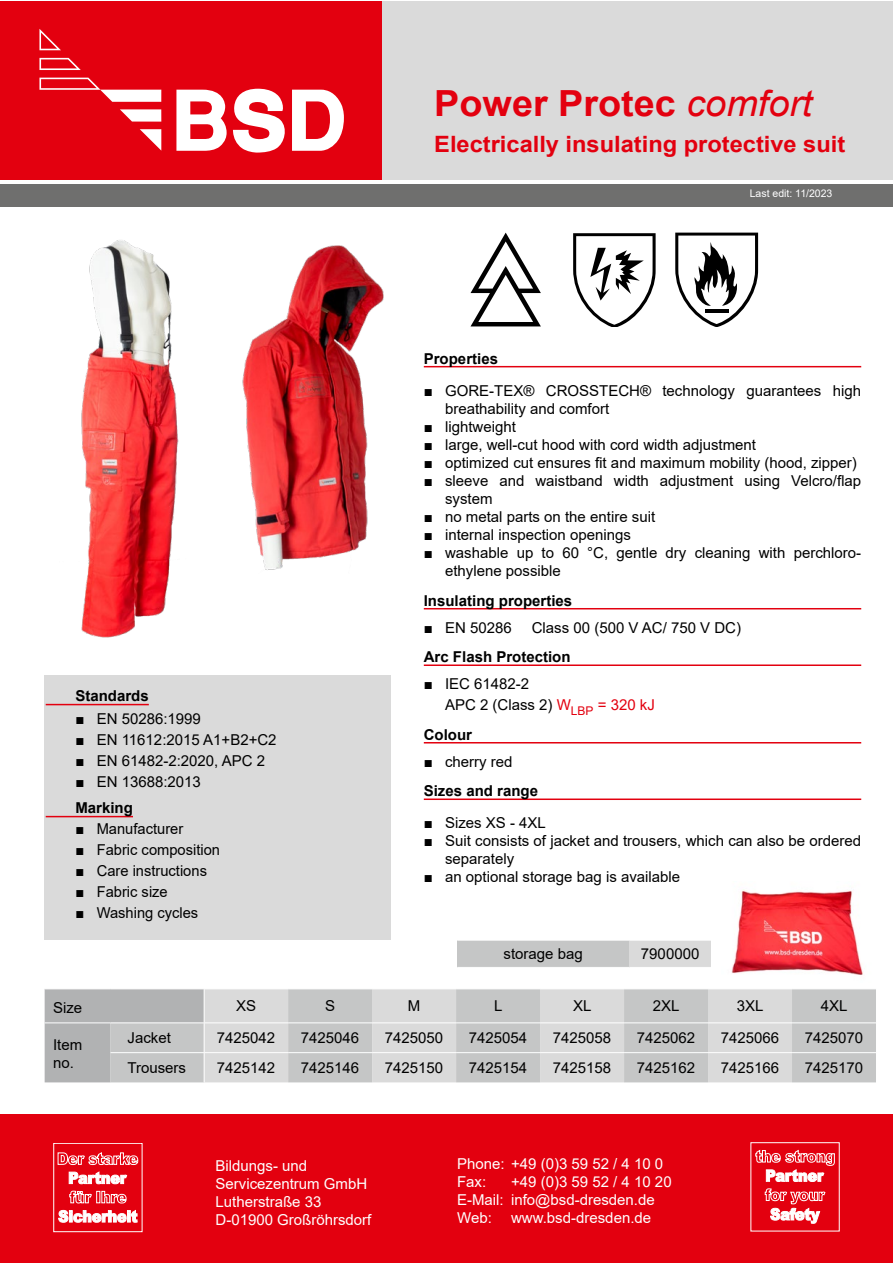
<style>
.page{position:relative;width:893px;height:1263px;background:#fff}
.page>*{position:absolute;margin:0;border:0;box-sizing:border-box;transform-origin:0 0}
.t1{font:700 36px "Arial";color:#e3000f;scale:1.05 1}
.t2{font:700 22.5px "Arial";color:#e3000f;scale:1.05 1}
.t3{font:15px/18px "Arial";color:#000}
.t4{font:15px/18px "Arial";color:#fff}
.t5{font:700 15px "Arial";color:#000}
.t6{font:10.5px "Arial";color:#fff}
.s1{font-weight:400;font-style:italic}
.s2{color:#e3000f}
</style>
<div class="page">
<div style="left:0;top:1px;width:383px;height:179px;background:#e3000f"></div>
<div style="left:383px;top:1px;width:510px;height:179px;background:#dadada"></div>
<svg style="left:176px;top:90px;width:51px;height:61px"></svg>
<svg style="left:233px;top:89px;width:111px;height:64px"></svg>
<svg style="left:120px;top:109px;width:41px;height:13px"></svg>
<svg style="left:140px;top:129px;width:21px;height:22px"></svg>
<svg style="left:39px;top:29px;width:122px;height:73px"></svg>
<div style="left:0;top:184px;width:893px;height:22px;background:#6f6f6e"></div>
<div style="left:0;top:1114px;width:893px;height:149px;background:#e3000f"></div>
<svg style="left:765px;top:1188px;width:60px;height:35px"></svg>
<svg style="left:755px;top:1150px;width:80px;height:32px"></svg>
<div style="left:53px;top:1143px;width:89px;height:89px;border:1px solid #fff"></div>
<svg style="left:59px;top:1210px;width:78px;height:12px"></svg>
<svg style="left:69px;top:1191px;width:57px;height:12px"></svg>
<svg style="left:69px;top:1172px;width:58px;height:12px"></svg>
<svg style="left:58px;top:1152px;width:80px;height:13px"></svg>
<div style="left:45px;top:676px;width:346px;height:264px;background:#dadada"></div>
<hr style="left:46px;top:704px;width:103px;height:1px;background:#e3000f">
<hr style="left:46px;top:816px;width:87px;height:1px;background:#e3000f">
<hr style="left:424px;top:366px;width:437px;height:1px;background:#e3000f">
<hr style="left:424px;top:608px;width:437px;height:1px;background:#e3000f">
<hr style="left:424px;top:664px;width:437px;height:2px;background:#e3000f">
<hr style="left:424px;top:742px;width:437px;height:1px;background:#e3000f">
<hr style="left:424px;top:798px;width:437px;height:2px;background:#e3000f">
<img style="left:81px;top:240px;width:98px;height:398px">
<svg style="left:45px;top:989px;width:831px;height:93px;background:#cccccd"></svg>
<hr style="left:204px;top:989px;width:1px;height:33px;background:#fff">
<hr style="left:45px;top:1022px;width:66px;height:1px;background:#fff">
<hr style="left:111px;top:1022px;width:93px;height:1px;background:#fff">
<hr style="left:204px;top:1022px;width:84px;height:1px;background:#fff">
<svg style="left:470px;top:233px;width:71px;height:93px"></svg>
<img style="left:242px;top:245px;width:142px;height:325px">
<svg style="left:675px;top:233px;width:83px;height:93px"></svg>
<hr style="left:705px;top:310px;width:24px;height:3px;background:#000">
<svg style="left:573px;top:233px;width:83px;height:93px"></svg>
<img style="left:731px;top:890px;width:132px;height:85px">
<div style="left:457px;top:940px;width:172px;height:27px;background:#c5c6c6"></div>
<div style="left:629px;top:940px;width:82px;height:27px;background:#dadada"></div>
<hr style="left:457px;top:940px;width:172px;height:1px;background:#fff">
<hr style="left:629px;top:940px;width:82px;height:1px;background:#fff">
<p class="t5" style="left:75px;top:686px;width:75px">Standards</p>
<p class="t3" style="left:75px;top:709px;width:127px">■ EN 50286:1999</p>
<p class="t3" style="left:75px;top:730px;width:203px">■ EN 11612:2015 A1+B2+C2</p>
<p class="t3" style="left:75px;top:751px;width:191px">■ EN 61482-2:2020, APC 2</p>
<p class="t3" style="left:75px;top:772px;width:127px">■ EN 13688:2013</p>
<p class="t5" style="left:75px;top:798px;width:59px">Marking</p>
<p class="t3" style="left:75px;top:820px;width:109px">■ Manufacturer</p>
<p class="t3" style="left:75px;top:841px;width:146px">■ Fabric composition</p>
<p class="t3" style="left:75px;top:862px;width:133px">■ Care instructions</p>
<p class="t3" style="left:75px;top:883px;width:94px">■ Fabric size</p>
<p class="t3" style="left:75px;top:904px;width:124px">■ Washing cycles</p>
<h1 class="t1" style="left:434px;top:77px;width:362px">Power Protec <span class="s1">comfort</span></h1>
<h2 class="t2" style="left:434px;top:128px;width:393px">Electrically insulating protective suit</h2>
<p class="t6" style="left:750px;top:187px;width:84px">Last edit: 11/2023</p>
<p class="t5" style="left:424px;top:348px;width:76px">Properties</p>
<p class="t3" style="left:445px;top:382px;width:418px;text-indent:-21px">■ GORE-TEX® CROSSTECH® technology guarantees high breathability and comfort</p>
<p class="t3" style="left:424px;top:418px;width:94px">■ lightweight</p>
<p class="t3" style="left:424px;top:436px;width:334px">■ large, well-cut hood with cord width adjustment</p>
<p class="t3" style="left:424px;top:454px;width:435px">■ optimized cut ensures fit and maximum mobility (hood, zipper)</p>
<p class="t3" style="left:445px;top:472px;width:418px;text-indent:-21px">■ sleeve and waistband width adjustment using Velcro/flap system</p>
<p class="t3" style="left:424px;top:508px;width:233px">■ no metal parts on the entire suit</p>
<p class="t3" style="left:424px;top:526px;width:209px">■ internal inspection openings</p>
<p class="t3" style="left:445px;top:544px;width:418px;text-indent:-21px">■ washable up to 60 °C, gentle dry cleaning with perchloro&shy;ethylene possible</p>
<p class="t5" style="left:424px;top:590px;width:150px">Insulating properties</p>
<p class="t3" style="left:424px;top:618px;width:89px">■ EN 50286</p>
<p class="t3" style="left:532px;top:618px;width:211px">Class 00 (500 V AC/ 750 V DC)</p>
<p class="t5" style="left:424px;top:646px;width:148px">Arc Flash Protection</p>
<p class="t3" style="left:445px;top:673px;width:211px;line-height:21px;text-indent:-21px">■ IEC 61482-2<br>APC 2 (Class 2) <span class="s2">W</span><sub>LBP</sub> <span class="s2">= 320 kJ</span></p>
<p class="t5" style="left:424px;top:724px;width:50px">Colour</p>
<p class="t3" style="left:424px;top:752px;width:90px">■ cherry red</p>
<p class="t5" style="left:424px;top:780px;width:116px">Sizes and range</p>
<p class="t3" style="left:424px;top:814px;width:124px">■ Sizes XS - 4XL</p>
<p class="t3" style="left:445px;top:832px;width:418px;text-indent:-21px">■ Suit consists of jacket and trousers, which can also be ordered separately</p>
<p class="t3" style="left:424px;top:868px;width:258px">■ an optional storage bag is available</p>
<p class="t3" style="left:504px;top:945px;width:81px">storage bag</p>
<p class="t3" style="left:641px;top:945px;width:60px">7900000</p>
<p class="t3" style="left:53px;top:998px;width:31px">Size</p>
<p class="t3" style="left:236px;top:997px;width:22px">XS</p>
<p class="t3" style="left:325px;top:997px;width:12px">S</p>
<p class="t3" style="left:408px;top:997px;width:14px">M</p>
<p class="t3" style="left:494px;top:997px;width:10px">L</p>
<p class="t3" style="left:573px;top:997px;width:20px">XL</p>
<p class="t3" style="left:653px;top:997px;width:28px">2XL</p>
<p class="t3" style="left:737px;top:997px;width:28px">3XL</p>
<p class="t3" style="left:821px;top:997px;width:28px">4XL</p>
<p class="t3" style="left:53px;top:1036px;width:31px">Item no.</p>
<p class="t3" style="left:128px;top:1029px;width:45px">Jacket</p>
<p class="t3" style="left:217px;top:1029px;width:60px">7425042</p>
<p class="t3" style="left:301px;top:1029px;width:60px">7425046</p>
<p class="t3" style="left:385px;top:1029px;width:60px">7425050</p>
<p class="t3" style="left:469px;top:1029px;width:60px">7425054</p>
<p class="t3" style="left:553px;top:1029px;width:60px">7425058</p>
<p class="t3" style="left:637px;top:1029px;width:60px">7425062</p>
<p class="t3" style="left:721px;top:1029px;width:60px">7425066</p>
<p class="t3" style="left:805px;top:1029px;width:60px">7425070</p>
<p class="t3" style="left:127px;top:1058px;width:60px">Trousers</p>
<p class="t3" style="left:217px;top:1058px;width:60px">7425142</p>
<p class="t3" style="left:301px;top:1058px;width:60px">7425146</p>
<p class="t3" style="left:385px;top:1058px;width:60px">7425150</p>
<p class="t3" style="left:469px;top:1058px;width:60px">7425154</p>
<p class="t3" style="left:553px;top:1058px;width:60px">7425158</p>
<p class="t3" style="left:637px;top:1058px;width:60px">7425162</p>
<p class="t3" style="left:721px;top:1058px;width:60px">7425166</p>
<p class="t3" style="left:805px;top:1058px;width:60px">7425170</p>
<p class="t4" style="left:216px;top:1157px;width:157px">Bildungs- und<br>Servicezentrum GmbH<br>Lutherstraße 33<br>D-01900 Großröhrsdorf</p>
<p class="t4" style="left:457px;top:1155px;width:208px">Phone: +49 (0)3 59 52 / 4 10 0<br>Fax:</p>
<p class="t4" style="left:457px;top:1173px;width:216px;text-indent:54px">+49 (0)3 59 52 / 4 10 20<br>E-Mail: info@bsd-dresden.de<br>Web:</p>
<p class="t4" style="left:511px;top:1209px;width:142px">www.bsd-dresden.de</p>
</div>
